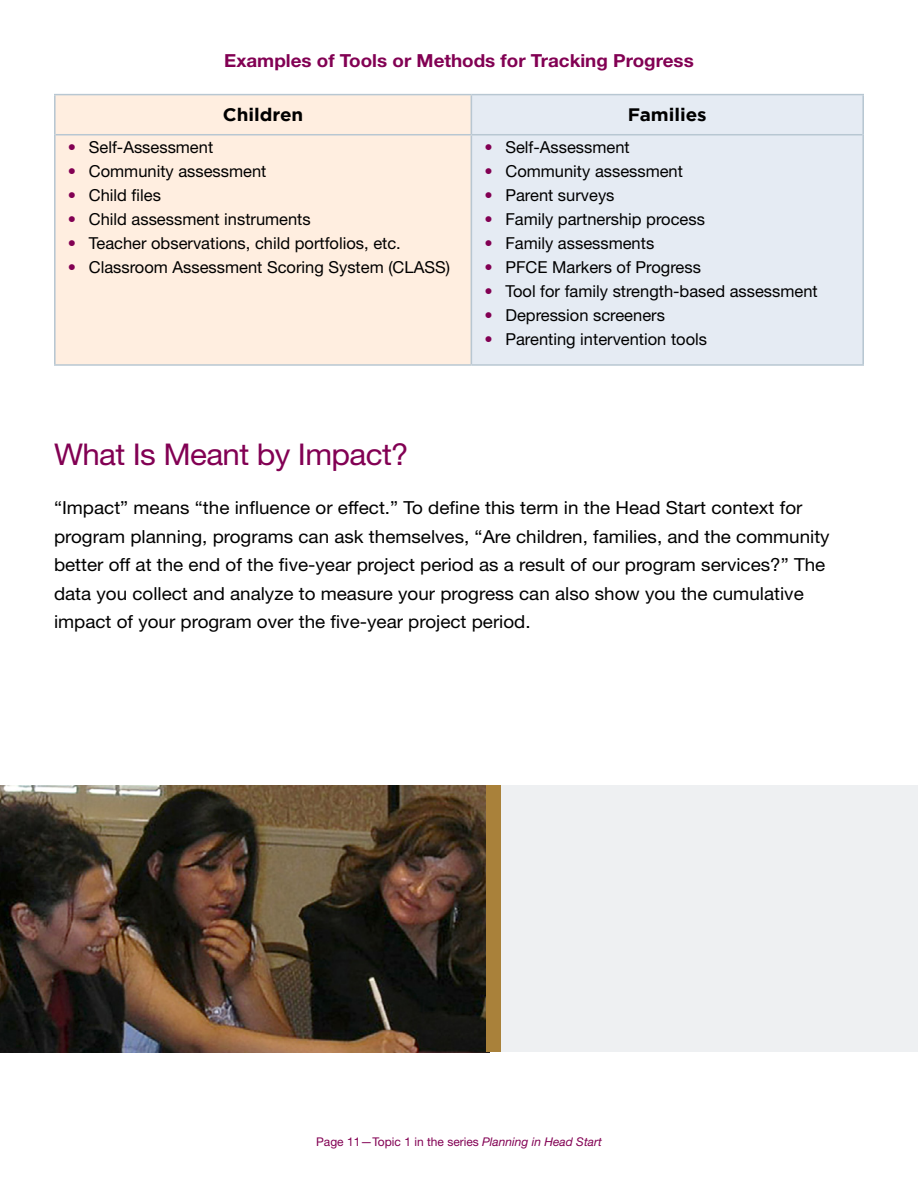
<style>
.page{position:relative;width:918px;height:1188px;background:#fff}
.page>*{position:absolute;margin:0;border:0;box-sizing:border-box;transform-origin:0 0}
.t1{font:30px "Helvetica Neue LT Std";letter-spacing:-.02em;color:#820053;scale:1.05 1}
.Body{font:18px/28.5px "Helvetica Neue LT Std";color:#000;scale:1.05 1}
.Figure_heading{font:700 18px "Helvetica Neue LT Std";color:#820053;scale:1.05 1}
.Table_Header{font:700 18px "Gotham";color:#000;scale:1.05 1}
.t2{font:16.5px "Helvetica Neue LT Std";color:#000}
.t3{font:12px "Helvetica Neue LT Std";color:#820053}
.s1{font-weight:700;color:#820053}
.s2{font-style:italic}
</style>
<div class="page">
<img style="left:0;top:786px;width:487px;height:266px">
<div style="left:487px;top:786px;width:15px;height:266px;background:#a9813a"></div>
<div style="left:502px;top:786px;width:416px;height:266px;background:#eef0f2"></div>
<div style="left:56px;top:95px;width:415px;height:269px;background:#ffeee0"></div>
<div style="left:472px;top:95px;width:390px;height:269px;background:#e5ebf3"></div>
<hr style="left:54px;top:135px;width:2px;height:229px;background:#b8c7d2">
<hr style="left:54px;top:364px;width:417px;height:2px;background:#b8c7d2">
<hr style="left:54px;top:94px;width:417px;height:1px;background:#b8c7d2">
<hr style="left:56px;top:134px;width:415px;height:1px;background:#b8c7d2">
<hr style="left:471px;top:94px;width:393px;height:1px;background:#b8c7d2">
<hr style="left:471px;top:134px;width:391px;height:1px;background:#b8c7d2">
<hr style="left:471px;top:364px;width:393px;height:2px;background:#b8c7d2">
<hr style="left:471px;top:135px;width:1px;height:229px;background:#b8c7d2">
<hr style="left:862px;top:135px;width:2px;height:229px;background:#b8c7d2">
<hr style="left:54px;top:95px;width:2px;height:40px;background:#b8c7d2">
<hr style="left:471px;top:95px;width:1px;height:39px;background:#b8c7d2">
<hr style="left:862px;top:95px;width:2px;height:40px;background:#b8c7d2">
<p class="Figure_heading" style="left:224px;top:49px;width:449px">Examples of Tools or Methods for Tracking Progress</p>
<p class="Table_Header" style="left:223px;top:104px;width:78px">Children</p>
<p class="Table_Header" style="left:628px;top:104px;width:77px">Families</p>
<p class="t2" style="left:68px;top:138px;width:147px"><span class="s1">•</span> Self-Assessment</p>
<p class="t2" style="left:68px;top:162px;width:200px"><span class="s1">•</span> Community assessment</p>
<p class="t2" style="left:68px;top:186px;width:95px"><span class="s1">•</span> Child files</p>
<p class="t2" style="left:68px;top:210px;width:244px"><span class="s1">•</span> Child assessment instruments</p>
<p class="t2" style="left:68px;top:234px;width:335px"><span class="s1">•</span> Teacher observations, child portfolios, etc.</p>
<p class="t2" style="left:68px;top:258px;width:384px"><span class="s1">•</span> Classroom Assessment Scoring System (CLASS)</p>
<p class="t2" style="left:484px;top:138px;width:147px"><span class="s1">•</span> Self-Assessment</p>
<p class="t2" style="left:484px;top:162px;width:200px"><span class="s1">•</span> Community assessment</p>
<p class="t2" style="left:484px;top:186px;width:132px"><span class="s1">•</span> Parent surveys</p>
<p class="t2" style="left:484px;top:210px;width:222px"><span class="s1">•</span> Family partnership process</p>
<p class="t2" style="left:484px;top:234px;width:171px"><span class="s1">•</span> Family assessments</p>
<p class="t2" style="left:484px;top:258px;width:218px"><span class="s1">•</span> PFCE Markers of Progress</p>
<p class="t2" style="left:484px;top:282px;width:335px"><span class="s1">•</span> Tool for family strength-based assessment</p>
<p class="t2" style="left:484px;top:306px;width:182px"><span class="s1">•</span> Depression screeners</p>
<p class="t2" style="left:484px;top:330px;width:224px"><span class="s1">•</span> Parenting intervention tools</p>
<h3 class="t1" style="left:54px;top:437px;width:339px">What Is Meant by Impact?</h3>
<p class="Body" style="left:54px;top:493px;width:740px">“Impact” means “the influence or effect.” To define this term in the Head Start context for program planning, programs can ask themselves, “Are children, families, and the community better off at the end of the five-year project period as a result of our program services?” The data you collect and analyze to measure your progress can also show you the cumulative impact of your program over the five-year project period.</p>
<p class="t3" style="left:316px;top:1135px;width:287px">Page 11—Topic 1 in the series <span class="s2">Planning in Head Start</span></p>
</div>
